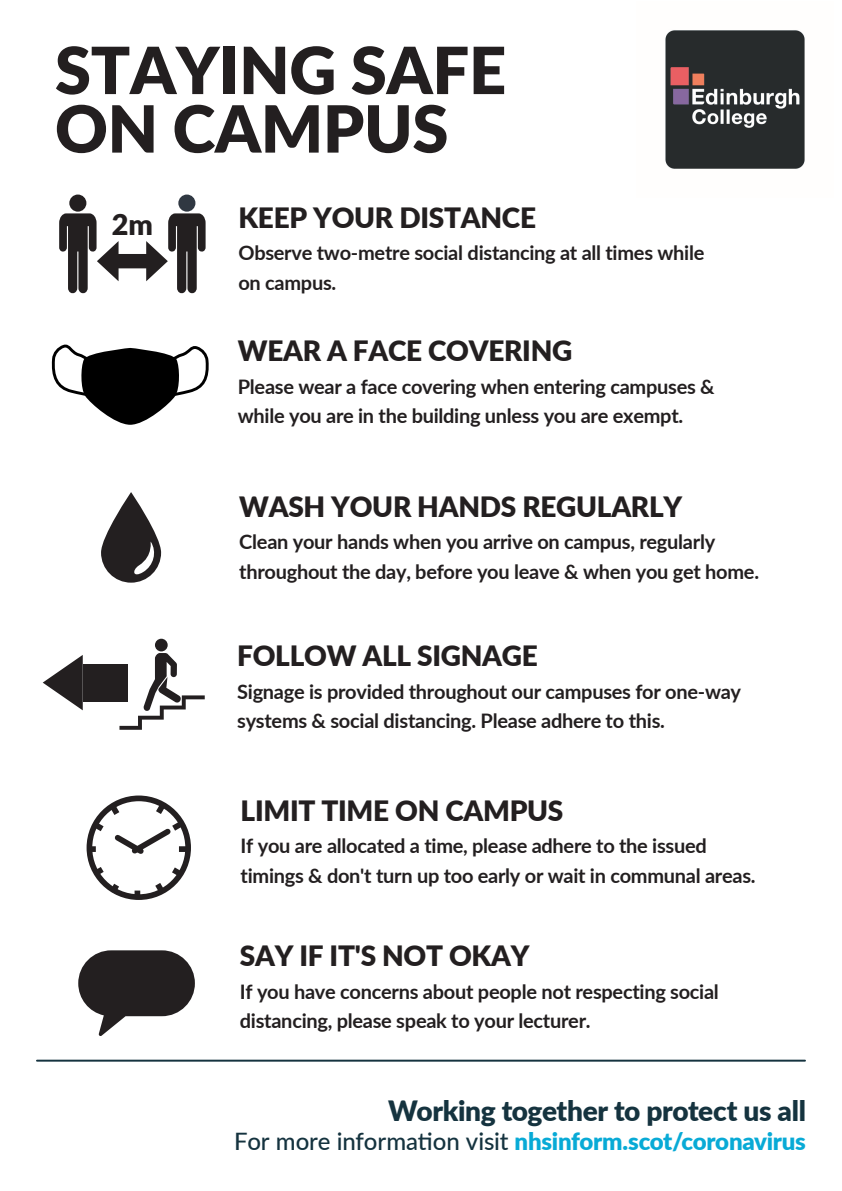
<style>
.page{position:relative;width:842px;height:1191px;background:#fff}
.page>*{position:absolute;margin:0;border:0;box-sizing:border-box;transform-origin:0 0}
.t1{font:900 65px/58.5px "Lato";letter-spacing:-.005em;color:#231f20}
.t2{font:900 28.8px "Lato";color:#231f20}
.t3{font:900 28px "Lato";letter-spacing:-.01em;color:#231f20}
.t4{font:900 28px "Lato";letter-spacing:-.01em;color:#15333f}
.t5{font:900 24px "Lato";letter-spacing:-.01em;color:#08aad6}
.t6{font:700 20px/29.4px "Lato";letter-spacing:-.015em;color:#231f20}
.s1{font-weight:500;color:#15333f}
</style>
<div class="page">
<hr style="left:37px;top:1059px;width:768px;height:2px;background:#15333f">
<svg style="left:101px;top:492px;width:60px;height:90px"></svg>
<svg style="left:78px;top:950px;width:117px;height:86px"></svg>
<div style="left:69px;top:194px;width:17px;height:18px;background:#231f20;border-radius:50%"></div>
<div style="left:178px;top:194px;width:17px;height:18px;background:#303842;border-radius:50%"></div>
<div style="left:110px;top:254px;width:44px;height:14px;background:#231f20"></div>
<svg style="left:59px;top:213px;width:60px;height:80px"></svg>
<svg style="left:146px;top:213px;width:60px;height:80px"></svg>
<svg style="left:51px;top:344px;width:158px;height:81px"></svg>
<div style="left:155px;top:638px;width:13px;height:13px;background:#231f20;border-radius:50%"></div>
<div style="left:83px;top:663px;width:45px;height:38px;background:#231f20"></div>
<svg style="left:43px;top:655px;width:40px;height:55px"></svg>
<svg style="left:119px;top:653px;width:86px;height:77px"></svg>
<svg style="left:87px;top:798px;width:101px;height:102px"></svg>
<img style="left:665px;top:30px;width:140px;height:139px">
<h1 class="t1" style="left:55px;top:38px;width:453px">STAYING SAFE<br>ON CAMPUS</h1>
<p class="t2" style="left:112px;top:203px;width:43px">2m</p>
<h3 class="t3" style="left:238px;top:196px;width:299px">KEEP YOUR DISTANCE</h3>
<p class="t6" style="left:238px;top:237px;width:467px">Observe two-metre social distancing at all times while on campus.</p>
<h3 class="t3" style="left:238px;top:330px;width:336px">WEAR A FACE COVERING</h3>
<p class="t6" style="left:238px;top:371px;width:478px">Please wear a face covering when entering campuses &amp; while you are in the building unless you are exempt.</p>
<h3 class="t3" style="left:239px;top:485px;width:444px">WASH YOUR HANDS REGULARLY</h3>
<p class="t6" style="left:239px;top:526px;width:521px">Clean your hands when you arrive on campus, regularly throughout the day, before you leave &amp; when you get home.</p>
<h3 class="t3" style="left:237px;top:635px;width:302px">FOLLOW ALL SIGNAGE</h3>
<p class="t6" style="left:237px;top:676px;width:505px">Signage is provided throughout our campuses for one-way systems &amp; social distancing. Please adhere to this.</p>
<h3 class="t3" style="left:241px;top:789px;width:324px">LIMIT TIME ON CAMPUS</h3>
<p class="t6" style="left:241px;top:830px;width:516px">If you are allocated a time, please adhere to the issued timings &amp; don't turn up too early or wait in communal areas.</p>
<h3 class="t3" style="left:240px;top:935px;width:291px">SAY IF IT'S NOT OKAY</h3>
<p class="t6" style="left:240px;top:976px;width:480px">If you have concerns about people not respecting social distancing, please speak to your lecturer.</p>
<h3 class="t4" style="left:388px;top:1090px;width:419px">Working together to protect us all</h3>
<p class="t5" style="left:234px;top:1123px;width:573px"><span class="s1">For more information visit</span> nhsinform.scot/coronavirus</p>
</div>
